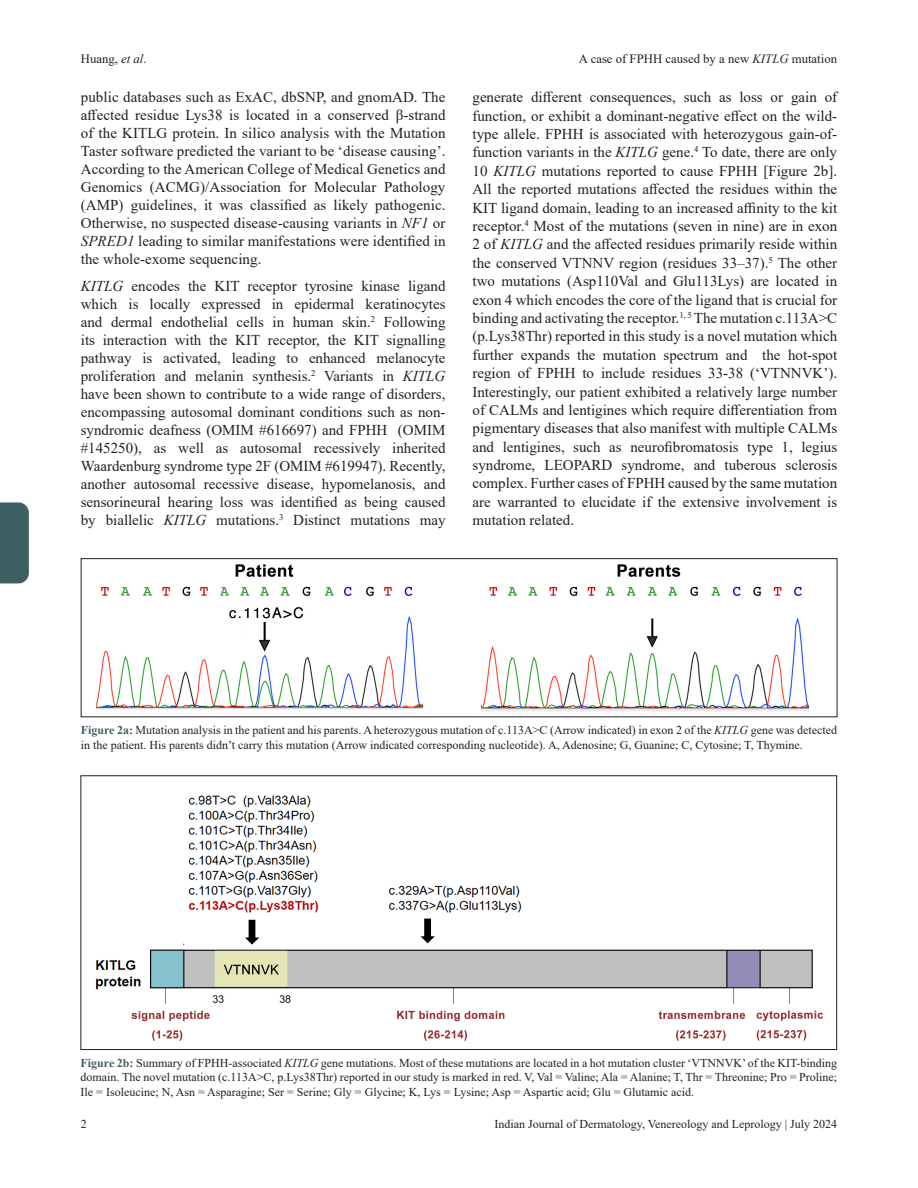
<style>
.page{position:relative;width:918px;height:1188px;background:#fff}
.page>*{position:absolute;margin:0;border:0;box-sizing:border-box;transform-origin:0 0}
.para{font:15px/18.5px "Times New Roman";color:#231f20;text-align:justify}
.t1{font:12.75px "Times New Roman";color:#231f20}
.float_figure_figure{font:12px/14.4px "Times New Roman";color:#231f20;text-align:justify}
.s1{font-style:italic}
.s2{font-weight:700;color:#3d5f61}
</style>
<div class="page">
<div style="left:0;top:502px;width:29px;height:81px;background:#3d5f61"></div>
<img style="left:95px;top:795px;width:729px;height:246px">
<img style="left:96px;top:564px;width:713px;height:148px">
<div style="left:81px;top:558px;width:756px;height:159px;border:1px solid #231f20"></div>
<p class="t1" style="left:81px;top:50px;width:67px">Huang, <span class="s1">et al</span>.</p>
<p class="t1" style="left:579px;top:50px;width:260px">A case of FPHH caused by a new <span class="s1">KITLG</span> mutation</p>
<p class="para" style="left:81px;top:88px;width:366px;line-height:18px">public databases such as ExAC, dbSNP, and gnomAD. The affected residue Lys38 is located in a conserved β-strand of the KITLG protein. In silico analysis with the Mutation Taster software predicted the variant to be ‘disease causing’.<br>According to the American College of Medical Genetics and Genomics (ACMG)/Association for Molecular Pathology (AMP) guidelines, it was classified as likely pathogenic.<br>Otherwise, no suspected disease-causing variants in <span class="s1">NF1</span> or <span class="s1">SPRED1</span> leading to similar manifestations were identified in the whole-exome sequencing.</p>
<p class="para" style="left:81px;top:277px;width:366px;line-height:18px"><span class="s1">KITLG</span> encodes the KIT receptor tyrosine kinase ligand which is locally expressed in epidermal keratinocytes and dermal endothelial cells in human skin.<sup>2</sup> Following its interaction with the KIT receptor, the KIT signalling pathway is activated, leading to enhanced melanocyte proliferation and melanin synthesis.<sup>2</sup> Variants in <span class="s1">KITLG </span>have been shown to contribute to a wide range of disorders, encompassing autosomal dominant conditions such as non&shy;syndromic deafness (OMIM #616697) and FPHH (OMIM #145250), as well as autosomal recessively inherited Waardenburg syndrome type 2F (OMIM #619947). Recently, another autosomal recessive disease, hypomelanosis, and sensorineural hearing loss was identified as being caused by biallelic <span class="s1">KITLG</span> mutations.<sup>3</sup> Distinct mutations may</p>
<p class="para" style="left:472px;top:88px;width:366px">generate different consequences, such as loss or gain of function, or exhibit a dominant-negative effect on the wild&shy;type allele. FPHH is associated with heterozygous gain-of&shy;function variants in the <span class="s1">KITLG</span> gene.<sup>4</sup> To date, there are only 10 <span class="s1">KITLG</span> mutations reported to cause FPHH [Figure 2b].<br>All the reported mutations affected the residues within the KIT ligand domain, leading to an increased affinity to the kit receptor.<sup>4</sup> Most of the mutations (seven in nine) are in exon 2 of <span class="s1">KITLG</span> and the affected residues primarily reside within the conserved VTNNV region (residues 33–37).<sup>5</sup> The other two mutations (Asp110Val and Glu113Lys) are located in exon 4 which encodes the core of the ligand that is crucial for binding and activating the receptor.<sup>1,</sup> <sup>5</sup> The mutation c.113A&gt;C (p.Lys38Thr) reported in this study is a novel mutation which further expands the mutation spectrum and the hot-spot region of FPHH to include residues 33-38 (‘VTNNVK’).<br>Interestingly, our patient exhibited a relatively large number of CALMs and lentigines which require differentiation from pigmentary diseases that also manifest with multiple CALMs and lentigines, such as neurofibromatosis type 1, legius syndrome, LEOPARD syndrome, and tuberous sclerosis complex. Further cases of FPHH caused by the same mutation are warranted to elucidate if the extensive involvement is mutation related.</p>
<p class="float_figure_figure" style="left:81px;top:723px;width:758px"><span class="s2">Figure 2a:</span> Mutation analysis in the patient and his parents. A heterozygous mutation of c.113A&gt;C (Arrow indicated) in exon 2 of the <span class="s1">KITLG</span> gene was detected in the patient. His parents didn’t carry this mutation (Arrow indicated corresponding nucleotide). A, Adenosine; G, Guanine; C, Cytosine; T, Thymine.</p>
<p class="float_figure_figure" style="left:81px;top:1055px;width:758px"><span class="s2">Figure 2b:</span> Summary of FPHH-associated <span class="s1">KITLG</span> gene mutations. Most of these mutations are located in a hot mutation cluster ‘VTNNVK’ of the KIT-binding domain. The novel mutation (c.113A&gt;C, p.Lys38Thr) reported in our study is marked in red. V, Val = Valine; Ala = Alanine; T, Thr = Threonine; Pro = Proline; Ile = Isoleucine; N, Asn = Asparagine; Ser = Serine; Gly = Glycine; K, Lys = Lysine; Asp = Aspartic acid; Glu = Glutamic acid.</p>
<p class="float_figure_figure" style="left:81px;top:1117px;width:7px">2</p>
<p class="float_figure_figure" style="left:495px;top:1117px;width:344px">Indian Journal of Dermatology, Venereology and Leprology | July 2024</p>
</div>
